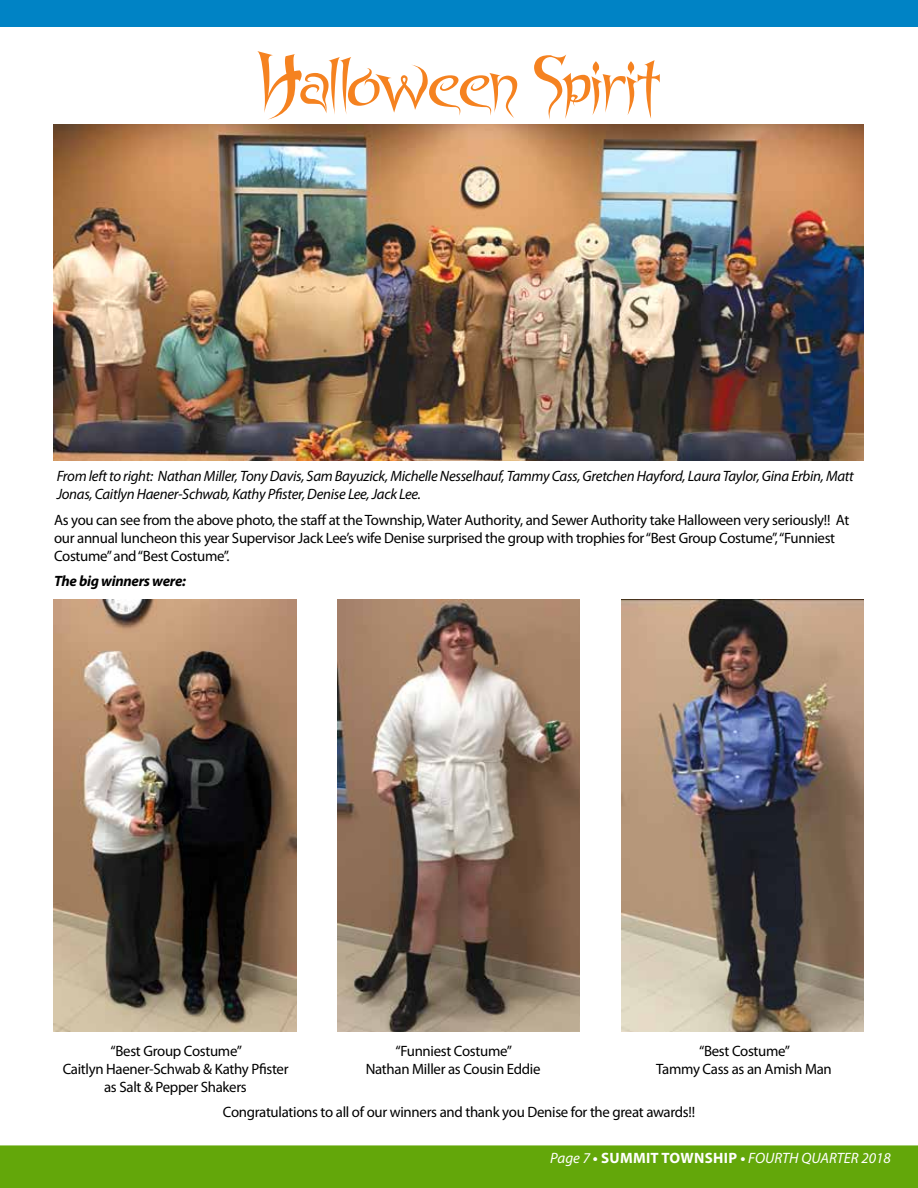
<style>
.page{position:relative;width:918px;height:1188px;background:#fff}
.page>*{position:absolute;margin:0;border:0;box-sizing:border-box;transform-origin:0 0}
.t1{font:72px "Spyced";letter-spacing:-.02em;color:#f58220}
.t2{font:15px/18px "Myriad Pro";letter-spacing:-.02em;color:#000}
.t3{font:italic 15px/18px "Myriad Pro";letter-spacing:-.02em;color:#000}
.t4{font:italic 15px "Myriad Pro";color:#fff}
.t5{font:italic 700 15px "Myriad Pro";letter-spacing:-.02em;color:#000}
.s1{font-weight:700;font-style:normal}
</style>
<div class="page">
<div style="left:0;top:0;width:918px;height:27px;background:#0083c5"></div>
<img style="left:621px;top:599px;width:243px;height:432px">
<img style="left:337px;top:599px;width:243px;height:432px">
<img style="left:53px;top:599px;width:243px;height:432px">
<img style="left:53px;top:124px;width:811px;height:336px">
<div style="left:0;top:1145px;width:918px;height:43px;background:#63a70a"></div>
<h1 class="t1" style="left:257px;top:40px;width:405px">Halloween Spirit</h1>
<p class="t3" style="left:57px;top:467px;width:799px">From left to right: Nathan Miller, Tony Davis, Sam Bayuzick, Michelle Nesselhauf, Tammy Cass, Gretchen Hayford, Laura Taylor, Gina Erbin, Matt<br>Jonas, Caitlyn Haener-Schwab, Kathy Pfister, Denise Lee, Jack Lee.</p>
<p class="t2" style="left:54px;top:511px;width:797px">As you can see from the above photo, the staff at the Township, Water Authority, and Sewer Authority take Halloween very seriously!! At our annual luncheon this year Supervisor Jack Lee’s wife Denise surprised the group with trophies for “Best Group Costume”, “Funniest<br>Costume” and “Best Costume”.</p>
<p class="t5" style="left:54px;top:571px;width:134px">The big winners were:</p>
<p class="t2" style="left:110px;top:1042px;width:133px">“Best Group Costume”</p>
<p class="t2" style="left:395px;top:1042px;width:118px">“Funniest Costume”</p>
<p class="t2" style="left:699px;top:1042px;width:93px">“Best Costume”</p>
<p class="t2" style="left:63px;top:1060px;width:227px">Caitlyn Haener-Schwab &amp; Kathy Pfister</p>
<p class="t2" style="left:366px;top:1060px;width:176px">Nathan Miller as Cousin Eddie</p>
<p class="t2" style="left:656px;top:1060px;width:177px">Tammy Cass as an Amish Man</p>
<p class="t2" style="left:223px;top:1075px;width:474px;line-height:24.8px;text-indent:-119px">as Salt &amp; Pepper Shakers<br>Congratulations to all of our winners and thank you Denise for the great awards!!</p>
<p class="t4" style="left:550px;top:1148px;width:342px">Page 7 <span class="s1">• SUMMIT TOWNSHIP •</span> FOURTH QUARTER 2018</p>
<p class="t4" style="left:851px;top:1148px;width:41px">Page 7</p>
</div>
